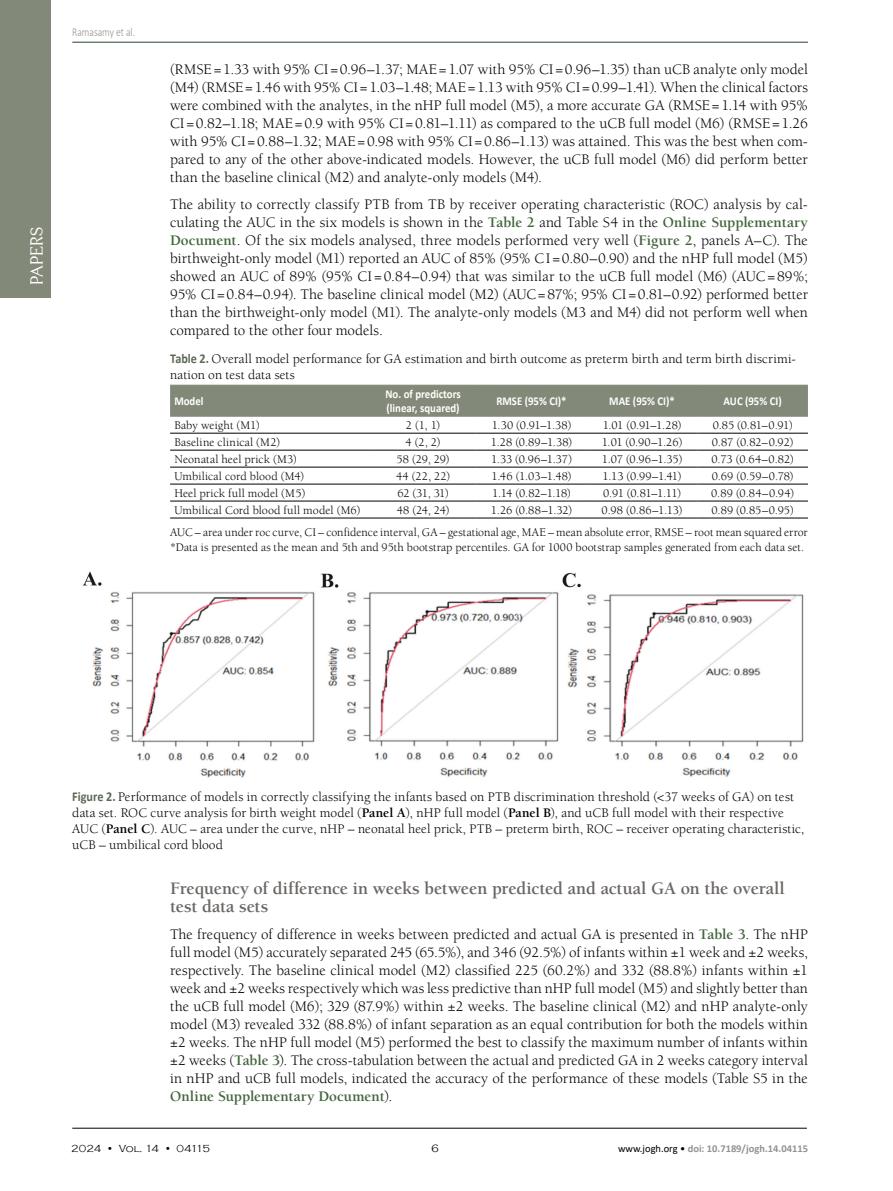
<style>
.page{position:relative;width:893px;height:1191px;background:#fff}
.page>*{position:absolute;margin:0;border:0;box-sizing:border-box;transform-origin:0 0}
.Podnaslovi_PAPERS_2{font:700 18px/18px "Berkeley Std";letter-spacing:-.01em;color:#6b6764}
.t1{font:17.1px "Centabel";letter-spacing:-.005em;color:#fff}
.Tekst_Osnovni{font:15px/18px "Berkeley Std";color:#000;text-align:justify}
.potpisi_Figure_Table{font:13.5px/15.8px "Berkeley Std";letter-spacing:.005em;color:#000}
.Tab_text{font:12px "Berkeley Std";letter-spacing:.005em;color:#000}
.Tab_txt_ispod{font:12px "Berkeley Std";letter-spacing:.005em;color:#000}
.Tab_Head{font:700 12px/13.5px "Calibri";color:#fff;scale:.9 1}
.t2{font:300 12px "Calibri";color:#949290;scale:.8 1}
.t3{font:300 10.95px "Copperplate Gothic";color:#000}
.t4{font:700 10.5px "Calibri";color:#949290}
.t5{font:300 10.5px "Copperplate Gothic";letter-spacing:-.03em;color:#000}
.s1{font-weight:700;color:#42653c}
.s2{font-family:"Calibri";font-weight:700;color:#5c6954}
.s3{font-weight:700}
.s4{font-weight:400;color:#000}
</style>
<div class="page">
<hr style="left:72px;top:1128px;width:735px;height:1px;background:#000">
<hr style="left:72px;top:42px;width:736px;height:1px;background:#25452c">
<div style="left:0;top:0;width:51px;height:298px;background:#838978"></div>
<div style="left:170px;top:386px;width:638px;height:30px;background:#838978"></div>
<hr style="left:170px;top:433px;width:200px;height:1px;background:#000">
<hr style="left:370px;top:433px;width:106px;height:1px;background:#000">
<hr style="left:476px;top:433px;width:111px;height:1px;background:#000">
<hr style="left:587px;top:433px;width:110px;height:1px;background:#000">
<hr style="left:697px;top:433px;width:111px;height:1px;background:#000">
<hr style="left:170px;top:450px;width:200px;height:1px;background:#000">
<hr style="left:370px;top:450px;width:106px;height:1px;background:#000">
<hr style="left:476px;top:450px;width:111px;height:1px;background:#000">
<hr style="left:587px;top:450px;width:110px;height:1px;background:#000">
<hr style="left:697px;top:450px;width:111px;height:1px;background:#000">
<hr style="left:170px;top:467px;width:200px;height:1px;background:#000">
<hr style="left:370px;top:467px;width:106px;height:1px;background:#000">
<hr style="left:476px;top:467px;width:111px;height:1px;background:#000">
<hr style="left:587px;top:467px;width:110px;height:1px;background:#000">
<hr style="left:697px;top:467px;width:111px;height:1px;background:#000">
<hr style="left:170px;top:484px;width:200px;height:1px;background:#000">
<hr style="left:370px;top:484px;width:106px;height:1px;background:#000">
<hr style="left:476px;top:484px;width:111px;height:1px;background:#000">
<hr style="left:587px;top:484px;width:110px;height:1px;background:#000">
<hr style="left:697px;top:484px;width:111px;height:1px;background:#000">
<hr style="left:170px;top:501px;width:200px;height:1px;background:#000">
<hr style="left:370px;top:501px;width:106px;height:1px;background:#000">
<hr style="left:476px;top:501px;width:111px;height:1px;background:#000">
<hr style="left:587px;top:501px;width:110px;height:1px;background:#000">
<hr style="left:697px;top:501px;width:111px;height:1px;background:#000">
<hr style="left:170px;top:518px;width:200px;height:1px;background:#000">
<hr style="left:370px;top:518px;width:106px;height:1px;background:#000">
<hr style="left:476px;top:518px;width:111px;height:1px;background:#000">
<hr style="left:587px;top:518px;width:110px;height:1px;background:#000">
<hr style="left:697px;top:518px;width:111px;height:1px;background:#000">
<hr style="left:170px;top:385px;width:200px;height:1px;background:#838978">
<hr style="left:370px;top:385px;width:106px;height:1px;background:#838978">
<hr style="left:476px;top:385px;width:111px;height:1px;background:#838978">
<hr style="left:587px;top:385px;width:110px;height:1px;background:#838978">
<hr style="left:697px;top:385px;width:111px;height:1px;background:#838978">
<hr style="left:170px;top:416px;width:200px;height:1px;background:#838978">
<hr style="left:370px;top:416px;width:106px;height:1px;background:#838978">
<hr style="left:476px;top:416px;width:111px;height:1px;background:#838978">
<hr style="left:587px;top:416px;width:110px;height:1px;background:#838978">
<hr style="left:697px;top:416px;width:111px;height:1px;background:#838978">
<img style="left:82px;top:571px;width:722px;height:207px">
<p class="t2" style="left:72px;top:25px;width:80px">Ramasamy et al.</p>
<p class="t1" style="left:27px;top:285px;width:59px;rotate:-90deg">PAPERS</p>
<p class="Tekst_Osnovni" style="left:170px;top:61px;width:639px">(RMSE=1.33 with 95% CI=0.96–1.37; MAE=1.07 with 95% CI=0.96–1.35) than uCB analyte only model (M4) (RMSE=1.46 with 95% CI=1.03–1.48; MAE=1.13 with 95% CI=0.99–1.41). When the clinical factors were combined with the analytes, in the nHP full model (M5), a more accurate GA (RMSE=1.14 with 95% CI=0.82–1.18; MAE=0.9 with 95% CI=0.81–1.11) as compared to the uCB full model (M6) (RMSE=1.26 with 95% CI=0.88–1.32; MAE=0.98 with 95% CI=0.86–1.13) was attained. This was the best when com&shy;pared to any of the other above-indicated models. However, the uCB full model (M6) did perform better than the baseline clinical (M2) and analyte-only models (M4).</p>
<p class="Tekst_Osnovni" style="left:170px;top:195px;width:639px">The ability to correctly classify PTB from TB by receiver operating characteristic (ROC) analysis by cal&shy;culating the AUC in the six models is shown in the <span class="s1">Table 2</span> and Table S4 in the <span class="s1">Online Supplementary Document</span>. Of the six models analysed, three models performed very well (<span class="s1">Figure 2</span>, panels A–C). The birthweight-only model (M1) reported an AUC of 85% (95% CI=0.80–0.90) and the nHP full model (M5) showed an AUC of 89% (95% CI=0.84–0.94) that was similar to the uCB full model (M6) (AUC=89%; 95% CI=0.84–0.94). The baseline clinical model (M2) (AUC=87%; 95% CI=0.81–0.92) performed better than the birthweight-only model (M1). The analyte-only models (M3 and M4) did not perform well when compared to the other four models.</p>
<p class="potpisi_Figure_Table" style="left:170px;top:351px;width:627px"><span class="s2">Table 2.</span> Overall model performance for GA estimation and birth outcome as preterm birth and term birth discrimi&shy;nation on test data sets</p>
<p class="Tab_Head" style="left:174px;top:394px;width:34px">Model</p>
<p class="Tab_Head" style="left:385px;top:387px;width:85px">No. of predictors (linear, squared)</p>
<p class="Tab_Head" style="left:496px;top:394px;width:80px">RMSE (95% CI)*</p>
<p class="Tab_Head" style="left:609px;top:394px;width:74px">MAE (95% CI)*</p>
<p class="Tab_Head" style="left:724px;top:394px;width:66px">AUC (95% CI)</p>
<p class="Tab_text" style="left:174px;top:419px;width:87px">Baby weight (M1)</p>
<p class="Tab_text" style="left:406px;top:419px;width:36px">2 (1, 1)</p>
<p class="Tab_text" style="left:492px;top:419px;width:81px">1.30 (0.91–1.38)</p>
<p class="Tab_text" style="left:603px;top:419px;width:80px">1.01 (0.91–1.28)</p>
<p class="Tab_text" style="left:713px;top:419px;width:81px">0.85 (0.81–0.91)</p>
<p class="Tab_text" style="left:174px;top:436px;width:107px">Baseline clinical (M2)</p>
<p class="Tab_text" style="left:406px;top:436px;width:36px">4 (2, 2)</p>
<p class="Tab_text" style="left:491px;top:436px;width:83px">1.28 (0.89–1.38)</p>
<p class="Tab_text" style="left:602px;top:436px;width:82px">1.01 (0.90–1.26)</p>
<p class="Tab_text" style="left:712px;top:436px;width:83px">0.87 (0.82–0.92)</p>
<p class="Tab_text" style="left:174px;top:452px;width:124px">Neonatal heel prick (M3)</p>
<p class="Tab_text" style="left:397px;top:452px;width:54px">58 (29, 29)</p>
<p class="Tab_text" style="left:491px;top:452px;width:83px">1.33 (0.96–1.37)</p>
<p class="Tab_text" style="left:602px;top:452px;width:82px">1.07 (0.96–1.35)</p>
<p class="Tab_text" style="left:712px;top:452px;width:84px">0.73 (0.64–0.82)</p>
<p class="Tab_text" style="left:174px;top:469px;width:131px">Umbilical cord blood (M4)</p>
<p class="Tab_text" style="left:396px;top:469px;width:56px">44 (22, 22)</p>
<p class="Tab_text" style="left:491px;top:469px;width:82px">1.46 (1.03–1.48)</p>
<p class="Tab_text" style="left:603px;top:469px;width:80px">1.13 (0.99–1.41)</p>
<p class="Tab_text" style="left:712px;top:469px;width:83px">0.69 (0.59–0.78)</p>
<p class="Tab_text" style="left:174px;top:486px;width:132px">Heel prick full model (M5)</p>
<p class="Tab_text" style="left:397px;top:486px;width:53px">62 (31, 31)</p>
<p class="Tab_text" style="left:492px;top:486px;width:80px">1.14 (0.82–1.18)</p>
<p class="Tab_text" style="left:603px;top:486px;width:79px">0.91 (0.81–1.11)</p>
<p class="Tab_text" style="left:711px;top:486px;width:84px">0.89 (0.84–0.94)</p>
<p class="Tab_text" style="left:174px;top:503px;width:188px">Umbilical Cord blood full model (M6)</p>
<p class="Tab_text" style="left:397px;top:503px;width:54px">48 (24, 24)</p>
<p class="Tab_text" style="left:491px;top:503px;width:83px">1.26 (0.88–1.32)</p>
<p class="Tab_text" style="left:602px;top:503px;width:82px">0.98 (0.86–1.13)</p>
<p class="Tab_text" style="left:711px;top:503px;width:84px">0.89 (0.85–0.95)</p>
<p class="Tab_txt_ispod" style="left:170px;top:525px;width:639px">AUC – area under roc curve, CI – confidence interval, GA – gestational age, MAE – mean absolute error, RMSE – root mean squared error</p>
<p class="Tab_txt_ispod" style="left:170px;top:540px;width:636px">*Data is presented as the mean and 5th and 95th bootstrap percentiles. GA for 1000 bootstrap samples generated from each data set.</p>
<p class="potpisi_Figure_Table" style="left:72px;top:789px;width:733px"><span class="s2">Figure 2.</span> Performance of models in correctly classifying the infants based on PTB discrimination threshold (&lt;37 weeks of GA) on test data set. ROC curve analysis for birth weight model (<span class="s3">Panel A</span>), nHP full model (<span class="s3">Panel B</span>), and uCB full model with their respective AUC (<span class="s3">Panel C</span>). AUC – area under the curve, nHP – neonatal heel prick, PTB – preterm birth, ROC – receiver operating characteristic, uCB – umbilical cord blood</p>
<p class="Podnaslovi_PAPERS_2" style="left:170px;top:880px;width:616px">Frequency of difference in weeks between predicted and actual GA on the overall test data sets</p>
<p class="Tekst_Osnovni" style="left:170px;top:925px;width:639px">The frequency of difference in weeks between predicted and actual GA is presented in <span class="s1">Table 3</span>. The nHP full model (M5) accurately separated 245 (65.5%), and 346 (92.5%) of infants within ±1 week and ±2 weeks, respectively. The baseline clinical model (M2) classified 225 (60.2%) and 332 (88.8%) infants within ±1 week and ±2 weeks respectively which was less predictive than nHP full model (M5) and slightly better than the uCB full model (M6); 329 (87.9%) within ±2 weeks. The baseline clinical (M2) and nHP analyte-only model (M3) revealed 332 (88.8%) of infant separation as an equal contribution for both the models within ±2 weeks. The nHP full model (M5) performed the best to classify the maximum number of infants within ±2 weeks (<span class="s1">Table 3</span>). The cross-tabulation between the actual and predicted GA in 2 weeks category interval in nHP and uCB full models, indicated the accuracy of the performance of these models (Table S5 in the <span class="s1">Online Supplementary Document</span>).</p>
<p class="t5" style="left:71px;top:1142px;width:140px">2024 • Vol. 14 • 04115</p>
<p class="t3" style="left:431px;top:1142px;width:9px">6</p>
<p class="t4" style="left:618px;top:1141px;width:191px"><span class="s4">www.jogh.org •</span> doi: 10.7189/jogh.14.04115</p>
</div>
